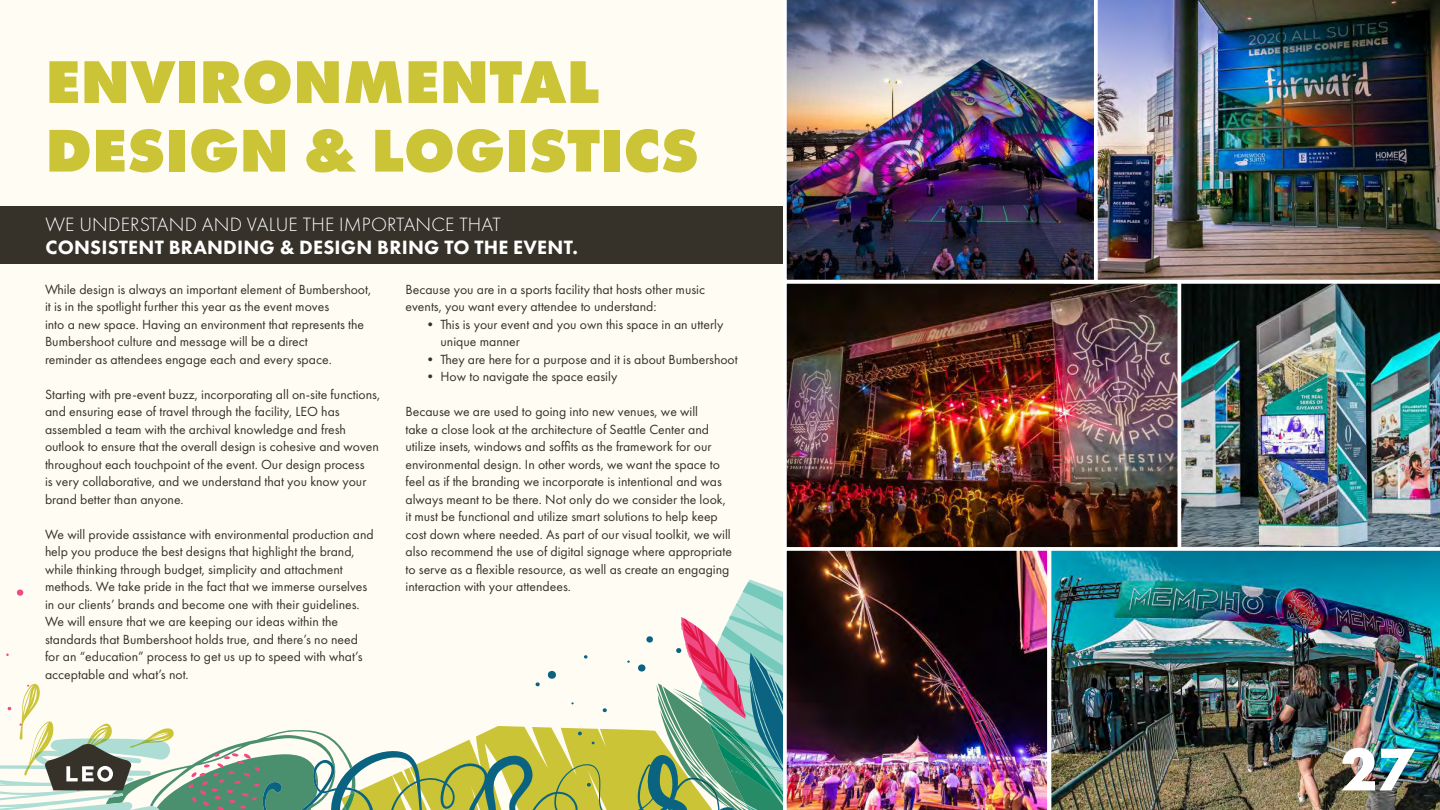
<style>
.page{position:relative;width:1440px;height:810px;background:#fffcf3}
.page>*{position:absolute;margin:0;border:0;box-sizing:border-box;transform-origin:0 0}
.t1{font:800 62.5px/68.6px "Futura PT";color:#cbc437}
.t2{font:700 62.5px "Futura PT";color:#fff}
.t3{font:800 20px "Futura PT";letter-spacing:.01em;color:#fff}
.t4{font:300 20px "Futura PT";letter-spacing:.01em;color:#fff}
.t5{font:13.75px/17.5px "Futura PT";color:#36322a}
</style>
<div class="page">
<div style="left:0;top:206px;width:783px;height:58px;background:#36322a"></div>
<img style="left:1181px;top:283px;width:259px;height:264px">
<img style="left:788px;top:285px;width:388px;height:262px">
<div style="left:783px;top:280px;width:398px;height:277px;border:4px solid #fff"></div>
<img style="left:783px;top:547px;width:265px;height:263px">
<img style="left:1098px;top:0;width:342px;height:283px">
<img style="left:783px;top:0;width:315px;height:283px">
<img style="left:1048px;top:547px;width:392px;height:263px">
<svg style="left:0;top:579px;width:851px;height:231px"></svg>
<div style="left:101px;top:769px;width:8px;height:9px;background:#36322a;border-radius:50%"></div>
<h1 class="t1" style="left:45px;top:47px;width:655px">ENVIRONMENTAL<br>DESIGN &amp; LOGISTICS</h1>
<h2 class="t4" style="left:45px;top:213px;width:457px">WE UNDERSTAND AND VALUE THE IMPORTANCE THAT</h2>
<h2 class="t3" style="left:45px;top:235px;width:534px">CONSISTENT BRANDING &amp; DESIGN BRING TO THE EVENT.</h2>
<p class="t5" style="left:45px;top:280px;width:328px">While design is always an important element of Bumbershoot, it is in the spotlight further this year as the event moves<br>into a new space. Having an environment that represents the Bumbershoot culture and message will be a direct<br>reminder as attendees engage each and every space.</p>
<p class="t5" style="left:45px;top:385px;width:337px">Starting with pre-event buzz, incorporating all on-site functions, and ensuring ease of travel through the facility, LEO has assembled a team with the archival knowledge and fresh outlook to ensure that the overall design is cohesive and woven throughout each touchpoint of the event. Our design process<br>is very collaborative, and we understand that you know your brand better than anyone.</p>
<p class="t5" style="left:45px;top:525px;width:330px">We will provide assistance with environmental production and help you produce the best designs that highlight the brand, while thinking through budget, simplicity and attachment methods. We take pride in the fact that we immerse ourselves in our clients’ brands and become one with their guidelines.<br>We will ensure that we are keeping our ideas within the standards that Bumbershoot holds true, and there’s no need for an “education” process to get us up to speed with what’s acceptable and what’s not.</p>
<p class="t5" style="left:405px;top:280px;width:301px">Because you are in a sports facility that hosts other music events, you want every attendee to understand:</p>
<p class="t5" style="left:441px;top:315px;width:284px;text-indent:-17px">• This is your event and you own this space in an utterly unique manner</p>
<p class="t5" style="left:424px;top:350px;width:316px">• They are here for a purpose and it is about Bumbershoot</p>
<p class="t5" style="left:424px;top:368px;width:195px">• How to navigate the space easily</p>
<p class="t5" style="left:405px;top:403px;width:328px">Because we are used to going into new venues, we will<br>take a close look at the architecture of Seattle Center and utilize insets, windows and soffits as the framework for our environmental design. In other words, we want the space to feel as if the branding we incorporate is intentional and was always meant to be there. Not only do we consider the look, it must be functional and utilize smart solutions to help keep cost down where needed. As part of our visual toolkit, we will also recommend the use of digital signage where appropriate to serve as a flexible resource, as well as create an engaging interaction with your attendees.</p>
<h1 class="t2" style="left:1340px;top:729px;width:75px">27</h1>
</div>
